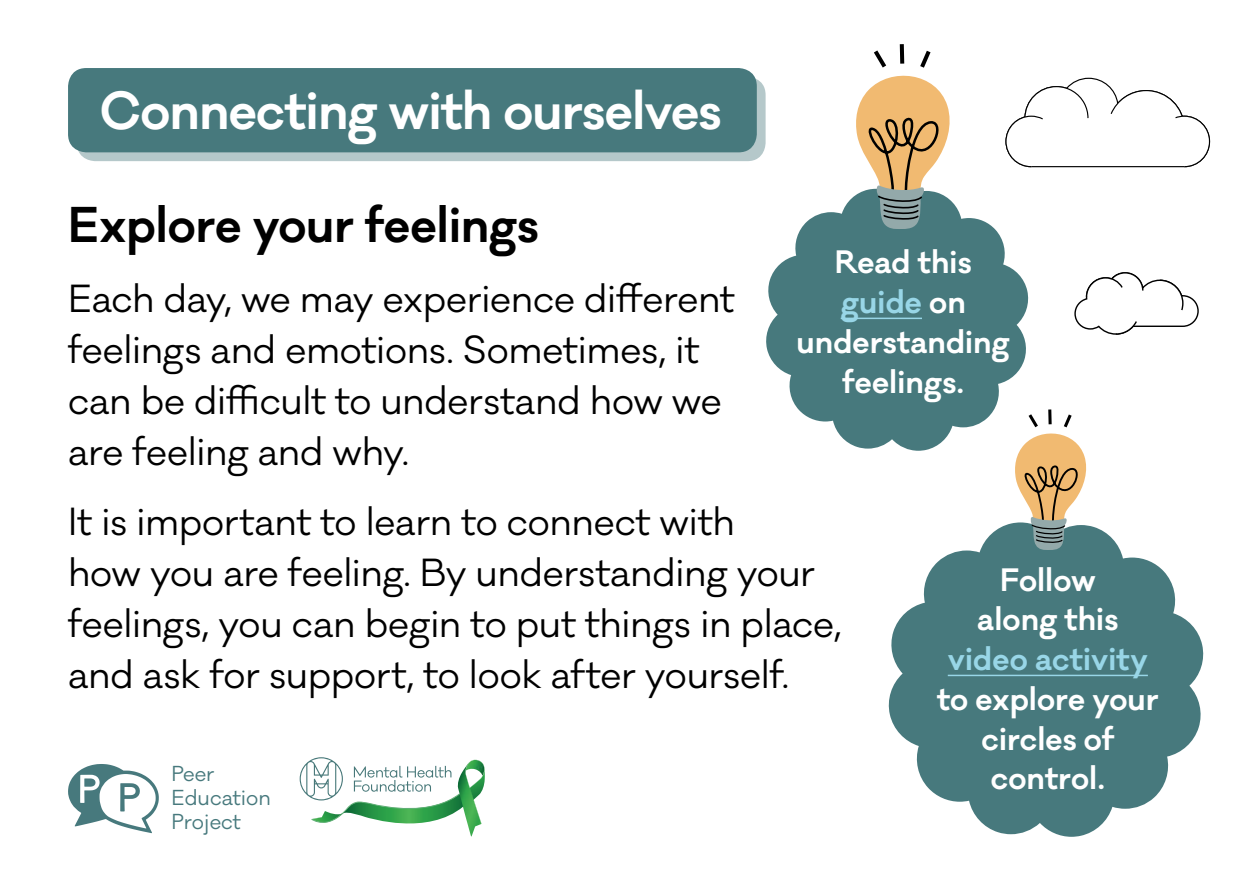
<style>
.page{position:relative;width:1259px;height:893px;background:#fff}
.page>*{position:absolute;margin:0;border:0;box-sizing:border-box;transform-origin:0 0}
.t1{font:600 49.2px "Galano Classic";letter-spacing:-.015em;color:#fff}
.t2{font:600 46.2px "Galano Classic";letter-spacing:-.005em;color:#000}
.t3{font:36px/51px "Galano Classic";letter-spacing:-.01em;color:#000}
.t4{font:600 29.7px/39.6px "Galano Classic";letter-spacing:.005em;color:#fff;text-align:center}
.t5{font:600 29.7px "Galano Classic";color:#98d6e7}
.t6{font:19.8px/24px "Galano Classic";color:#47797d}
.s1{color:#98d6e7}
</style>
<div class="page">
<svg style="left:766px;top:196px;width:263px;height:255px;fill:#47797d"></svg>
<hr style="left:840px;top:318px;width:82px;height:1px;background:#98d6e7">
<svg style="left:854px;top:44px;width:99px;height:186px"></svg>
<svg style="left:888px;top:523px;width:316px;height:314px;fill:#47797d"></svg>
<hr style="left:947px;top:675px;width:201px;height:1px;background:#98d6e7">
<svg style="left:300px;top:757px;width:185px;height:67px"></svg>
<img style="left:457px;top:762px;width:24px;height:75px">
<svg style="left:68px;top:764px;width:91px;height:69px"></svg>
<div style="left:77px;top:77px;width:688px;height:84px;background:#b5c8ca;border-radius:18px"></div>
<div style="left:68px;top:68px;width:689px;height:84px;background:#47797d;border-radius:18px"></div>
<svg style="left:1074px;top:272px;width:125px;height:63px"></svg>
<svg style="left:1005px;top:77px;width:205px;height:91px"></svg>
<svg style="left:1013px;top:406px;width:76px;height:145px"></svg>
<h1 class="t1" style="left:100px;top:78px;width:623px">Connecting with ourselves</h1>
<p class="t2" style="left:68px;top:194px;width:472px">Explore your feelings</p>
<p class="t3" style="left:68px;top:274px;width:668px">Each day, we may experience different feelings and emotions. Sometimes, it can be difficult to understand how we are feeling and why.</p>
<p class="t3" style="left:68px;top:497px;width:775px">It is important to learn to connect with<br>how you are feeling. By understanding your feelings, you can begin to put things in place, and ask for support, to look after yourself.</p>
<p class="t4" style="left:796px;top:243px;width:215px">Read this <span class="s1">guide</span> on understanding feelings.</p>
<p class="t4" style="left:977px;top:560px;width:142px">Follow along this</p>
<p class="t5" style="left:947px;top:639px;width:202px">video activity</p>
<p class="t4" style="left:937px;top:679px;width:223px">to explore your circles of control.</p>
<p class="t6" style="left:171px;top:762px;width:101px">Peer<br>Education<br>Project</p>
</div>
